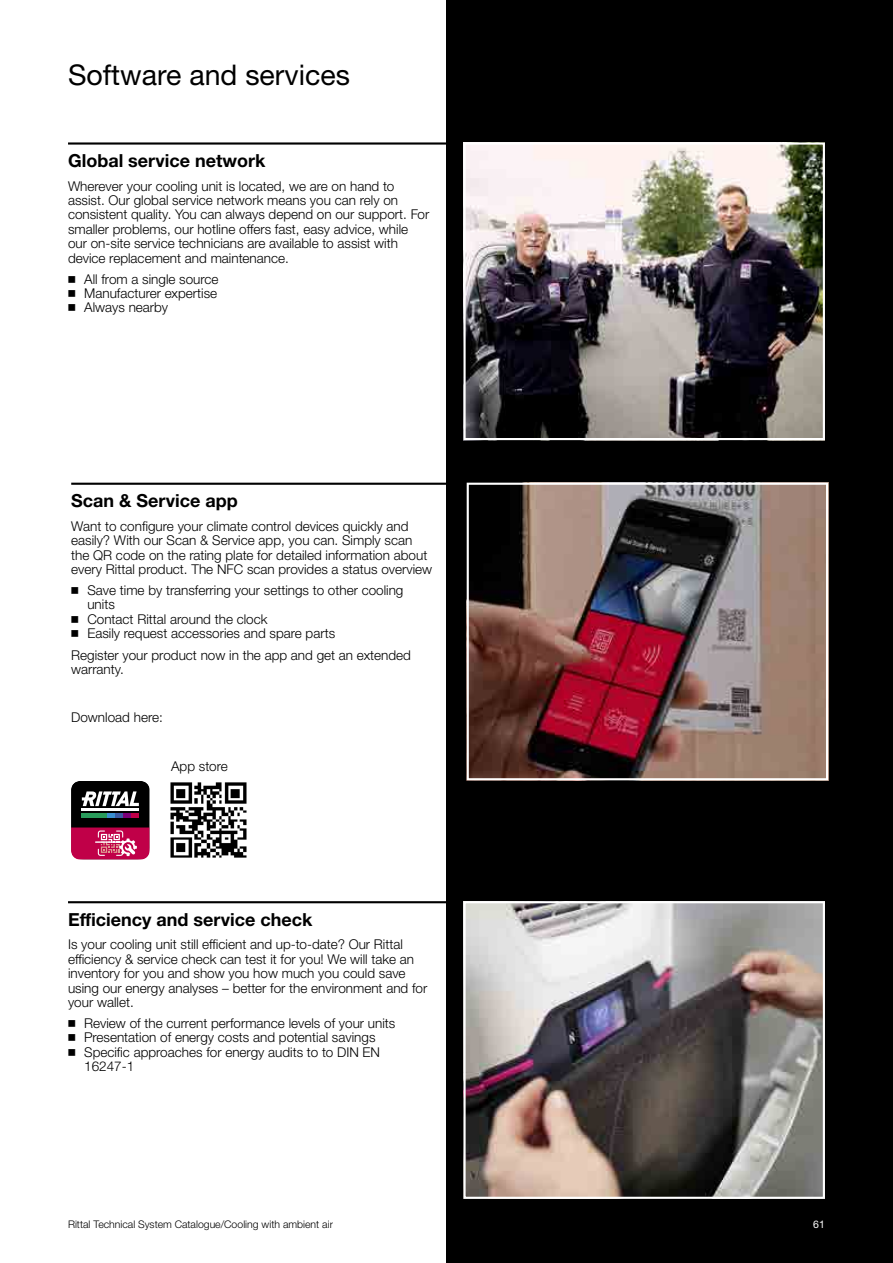
<style>
.page{position:relative;width:893px;height:1263px;background:#fff}
.page>*{position:absolute;margin:0;border:0;box-sizing:border-box;transform-origin:0 0}
._1_VariableUeberschrift_19{font:28.5px "Neue Helvetica For Rittal";color:#000}
._1_Produktname{font:700 18px "Neue Helvetica For Rittal";color:#000}
._1_Text_AbstandOben_9{font:300 13.5px/14.4px "Neue Helvetica For Rittal";color:#000}
._1_TextHf_AbstandOben_9{font:300 13.5px "Neue Helvetica For Rittal";color:#000}
._1_Text_AbstandOhne_9{font:300 13.5px "Neue Helvetica For Rittal";color:#000}
.t1{font:300 10.5px "Neue Helvetica For Rittal";color:#000}
.t2{font:10.5px "Neue Helvetica For Rittal";color:#fff}
</style>
<div class="page">
<div style="left:446px;top:0;width:447px;height:1263px;background:#000"></div>
<hr style="left:68px;top:901px;width:378px;height:2px;background:#000">
<img style="left:466px;top:904px;width:356px;height:292px">
<div style="left:463px;top:901px;width:362px;height:298px;border:2px solid #fff"></div>
<hr style="left:68px;top:142px;width:378px;height:3px;background:#000">
<img style="left:466px;top:145px;width:356px;height:292px">
<div style="left:463px;top:142px;width:362px;height:298px;border:2px solid #fff"></div>
<hr style="left:71px;top:483px;width:379px;height:2px;background:#000">
<img style="left:470px;top:486px;width:355px;height:291px">
<div style="left:467px;top:483px;width:361px;height:297px;border:2px solid #fff"></div>
<svg style="left:72px;top:782px;width:77px;height:77px;background:#72324b"></svg>
<div style="left:68px;top:778px;width:85px;height:85px;border:3px solid #fff;border-radius:10px"></div>
<img style="left:170px;top:782px;width:77px;height:76px">
<p class="_1_VariableUeberschrift_19" style="left:68px;top:58px;width:283px">Software and services</p>
<p class="_1_Produktname" style="left:68px;top:149px;width:199px">Global service network</p>
<p class="_1_Text_AbstandOben_9" style="left:68px;top:179px;width:363px">Wherever your cooling unit is located, we are on hand to assist. Our global service network means you can rely on consistent quality. You can always depend on our support. For smaller problems, our hotline offers fast, easy advice, while our on-site service technicians are available to assist with device replacement and maintenance.</p>
<p class="_1_Text_AbstandOben_9" style="left:68px;top:271px;width:152px">◾ All from a single source</p>
<p class="_1_Text_AbstandOben_9" style="left:68px;top:286px;width:151px">◾ Manufacturer expertise</p>
<p class="_1_Text_AbstandOben_9" style="left:68px;top:300px;width:102px">◾ Always nearby</p>
<p class="_1_Produktname" style="left:71px;top:489px;width:168px">Scan &amp; Service app</p>
<p class="_1_Text_AbstandOben_9" style="left:71px;top:519px;width:363px">Want to configure your climate control devices quickly and easily? With our Scan &amp; Service app, you can. Simply scan the QR code on the rating plate for detailed information about every Rittal product. The NFC scan provides a status overview</p>
<p class="_1_Text_AbstandOben_9" style="left:87px;top:583px;width:318px;text-indent:-16px">◾ Save time by transferring your settings to other cooling units</p>
<p class="_1_Text_AbstandOben_9" style="left:71px;top:612px;width:198px">◾ Contact Rittal around the clock</p>
<p class="_1_Text_AbstandOben_9" style="left:71px;top:626px;width:265px">◾ Easily request accessories and spare parts</p>
<p class="_1_Text_AbstandOben_9" style="left:71px;top:648px;width:341px">Register your product now in the app and get an extended warranty.</p>
<p class="_1_TextHf_AbstandOben_9" style="left:71px;top:708px;width:93px">Download here:</p>
<p class="_1_Text_AbstandOhne_9" style="left:171px;top:758px;width:58px">App store</p>
<p class="_1_Produktname" style="left:68px;top:908px;width:246px">Efficiency and service check</p>
<p class="_1_Text_AbstandOben_9" style="left:68px;top:937px;width:361px">Is your cooling unit still efficient and up-to-date? Our Rittal efficiency &amp; service check can test it for you! We will take an inventory for you and show you how much you could save using our energy analyses – better for the environment and for your wallet.</p>
<p class="_1_Text_AbstandOben_9" style="left:68px;top:1016px;width:329px">◾ Review of the current performance levels of your units</p>
<p class="_1_Text_AbstandOben_9" style="left:68px;top:1030px;width:309px">◾ Presentation of energy costs and potential savings</p>
<p class="_1_Text_AbstandOben_9" style="left:84px;top:1044px;width:297px;text-indent:-16px">◾ Specific approaches for energy audits to to DIN EN<br>16247-1</p>
<p class="t1" style="left:68px;top:1218px;width:266px">Rittal Technical System Catalogue/Cooling with ambient air</p>
<p class="t2" style="left:813px;top:1218px;width:13px">61</p>
</div>
